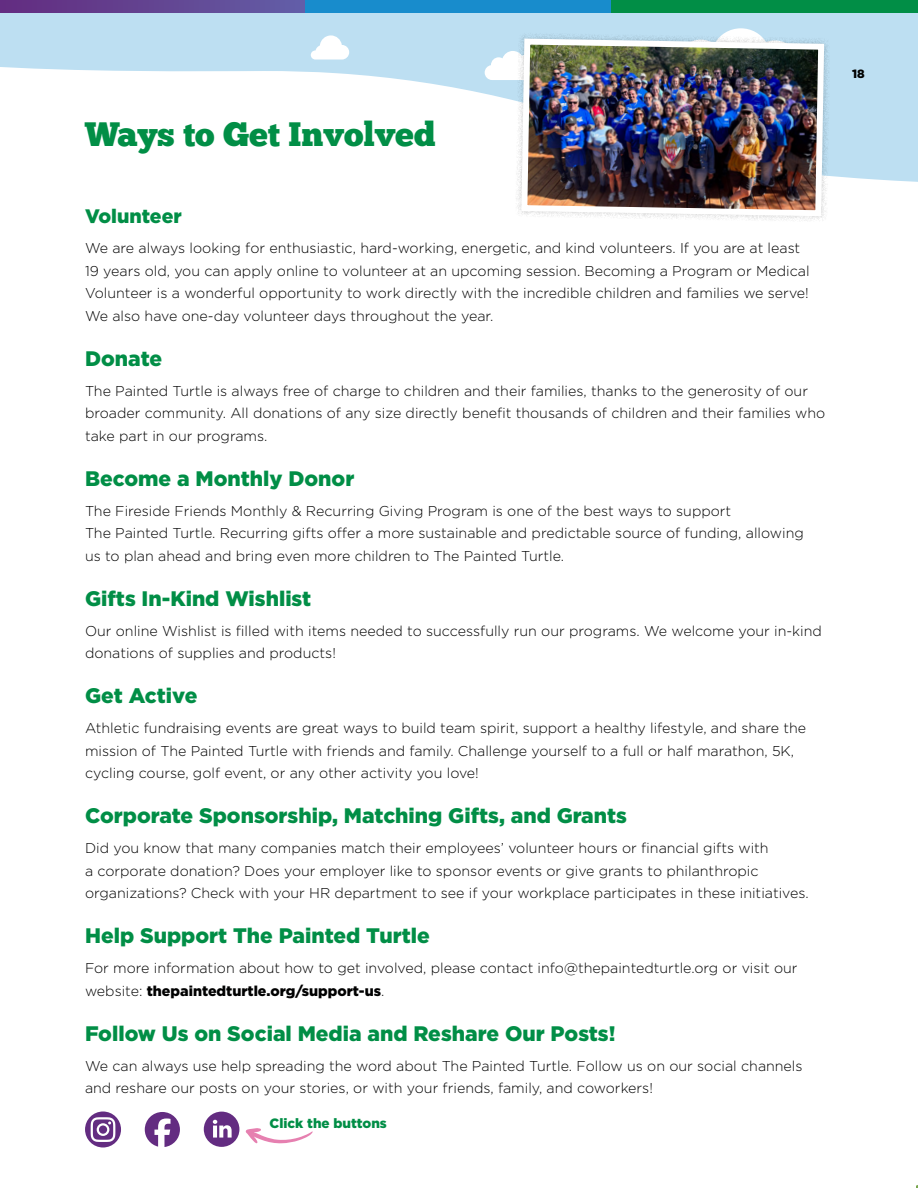
<style>
.page{position:relative;width:918px;height:1188px;background:#fff}
.page>*{position:absolute;margin:0;border:0;box-sizing:border-box;transform-origin:0 0}
.t1{font:33.9px "Chunk Five";color:#018e46}
.t2{font:900 21px "Gotham";color:#018e46}
.t3{font:900 19.5px "Gotham";color:#018e46}
.t4{font:300 14.25px/22.5px "Gotham";color:#000101}
.t5{font:900 13.5px "Gotham";color:#018e46}
.t6{font:900 12px "Gotham";color:#000101}
.s1{font-weight:900}
</style>
<div class="page">
<svg style="left:0;top:13px;width:918px;height:169px"></svg>
<svg style="left:485px;top:51px;width:30px;height:29px"></svg>
<svg style="left:311px;top:35px;width:38px;height:25px"></svg>
<svg style="left:85px;top:1112px;width:36px;height:36px"></svg>
<svg style="left:246px;top:1128px;width:67px;height:15px"></svg>
<svg style="left:145px;top:1112px;width:35px;height:35px"></svg>
<svg style="left:204px;top:1112px;width:35px;height:35px"></svg>
<svg style="left:642px;top:28px;width:180px;height:5px"></svg>
<div style="left:515px;top:33px;width:315px;height:189px;background:#000;opacity:.2"></div>
<img style="left:518px;top:36px;width:309px;height:183px">
<svg style="left:0;top:0;width:306px;height:13px;background:#624492"></svg>
<div style="left:306px;top:0;width:306px;height:13px;background:#188ccc"></div>
<div style="left:612px;top:0;width:306px;height:13px;background:#018e46"></div>
<h1 class="t1" style="left:85px;top:113px;width:352px">Ways to Get Involved</h1>
<h3 class="t3" style="left:85px;top:205px;width:98px">Volunteer</h3>
<p class="t4" style="left:85px;top:237px;width:726px">We are always looking for enthusiastic, hard-working, energetic, and kind volunteers. If you are at least 19 years old, you can apply online to volunteer at an upcoming session. Becoming a Program or Medical Volunteer is a wonderful opportunity to work directly with the incredible children and families we serve!<br>We also have one-day volunteer days throughout the year.</p>
<h2 class="t2" style="left:85px;top:346px;width:79px">Donate</h2>
<p class="t4" style="left:85px;top:379px;width:742px">The Painted Turtle is always free of charge to children and their families, thanks to the generosity of our broader community. All donations of any size directly benefit thousands of children and their families who take part in our programs.</p>
<h2 class="t2" style="left:85px;top:466px;width:271px">Become a Monthly Donor</h2>
<p class="t4" style="left:85px;top:499px;width:720px">The Fireside Friends Monthly &amp; Recurring Giving Program is one of the best ways to support<br>The Painted Turtle. Recurring gifts offer a more sustainable and predictable source of funding, allowing us to plan ahead and bring even more children to The Painted Turtle.</p>
<h2 class="t2" style="left:85px;top:586px;width:228px">Gifts In-Kind Wishlist</h2>
<p class="t4" style="left:85px;top:619px;width:738px">Our online Wishlist is filled with items needed to successfully run our programs. We welcome your in-kind donations of supplies and products!</p>
<h2 class="t2" style="left:85px;top:684px;width:114px">Get Active</h2>
<p class="t4" style="left:85px;top:717px;width:723px">Athletic fundraising events are great ways to build team spirit, support a healthy lifestyle, and share the mission of The Painted Turtle with friends and family. Challenge yourself to a full or half marathon, 5K, cycling course, golf event, or any other activity you love!</p>
<h2 class="t2" style="left:85px;top:804px;width:544px">Corporate Sponsorship, Matching Gifts, and Grants</h2>
<p class="t4" style="left:85px;top:837px;width:725px">Did you know that many companies match their employees’ volunteer hours or financial gifts with<br>a corporate donation? Does your employer like to sponsor events or give grants to philanthropic organizations? Check with your HR department to see if your workplace participates in these initiatives.</p>
<h2 class="t2" style="left:85px;top:924px;width:346px">Help Support The Painted Turtle</h2>
<p class="t4" style="left:85px;top:957px;width:714px">For more information about how to get involved, please contact info@thepaintedturtle.org or visit our website: <span class="s1">thepaintedturtle.org/support-us</span>.</p>
<h2 class="t2" style="left:85px;top:1021px;width:532px">Follow Us on Social Media and Reshare Our Posts!</h2>
<p class="t4" style="left:85px;top:1054px;width:719px">We can always use help spreading the word about The Painted Turtle. Follow us on our social channels and reshare our posts on your stories, or with your friends, family, and coworkers!</p>
<p class="t5" style="left:270px;top:1116px;width:119px">Click the buttons</p>
<p class="t6" style="left:852px;top:67px;width:14px">18</p>
</div>
